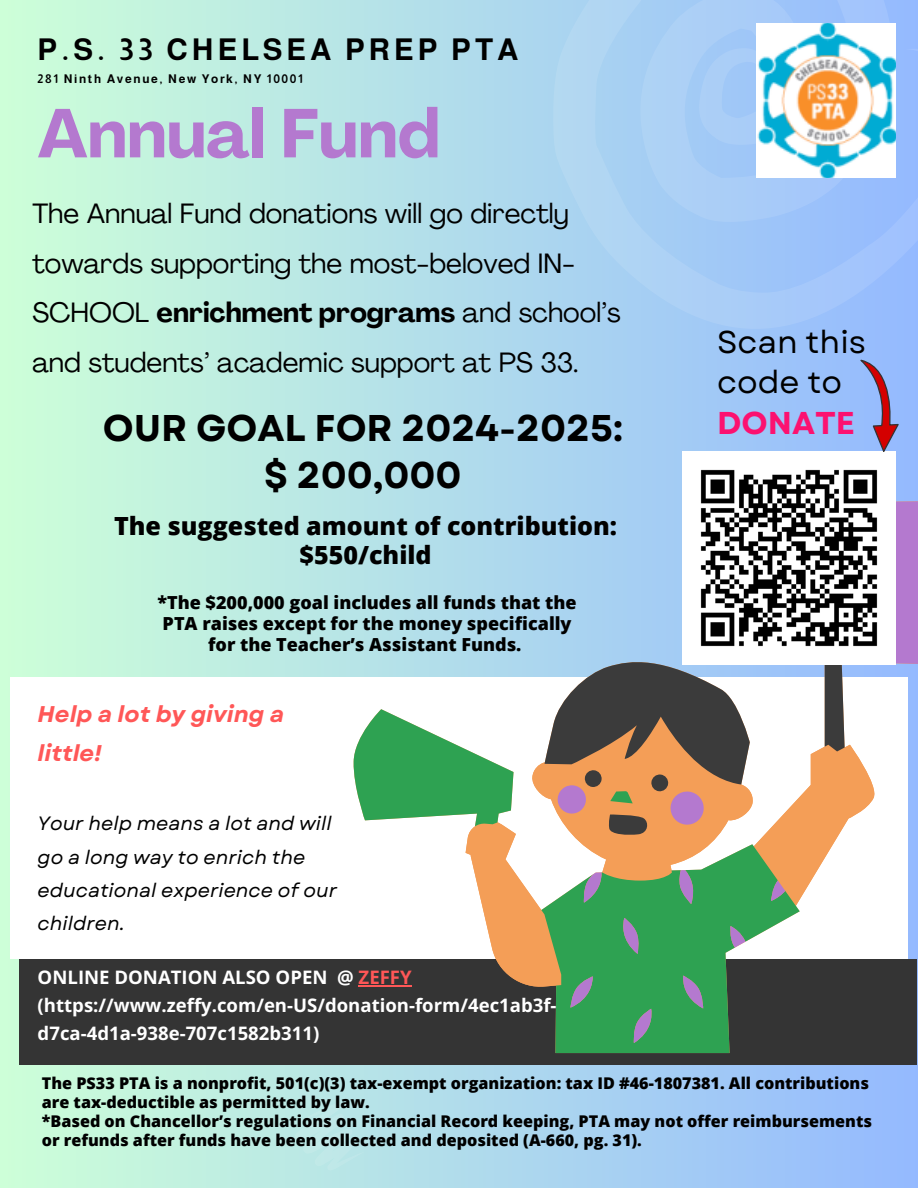
<style>
.page{position:relative;width:918px;height:1188px;background:#fff}
.page>*{position:absolute;margin:0;border:0;box-sizing:border-box;transform-origin:0 0}
.t1{font:700 68.1px "Agrandir";color:#b479cf}
.t2{font:700 37.2px/47.2px "Garet";color:#000;text-align:center}
.t3{font:31.5px/40.5px "Garet";color:#000}
.t4{font:700 30px "Almarai";letter-spacing:.135em;color:#000}
.t5{font:27.6px/49.5px "Agrandir";color:#000}
.t6{font:800 25.05px/29.2px "Open Sans";color:#000;text-align:center}
.t7{font:italic 700 22.65px/39.8px "Garet";color:#ff5757}
.t8{font:italic 19.35px/33.3px "Garet";color:#000}
.t9{font:700 18.6px/28.2px "Open Sans";color:#fff}
.t10{font:800 18px/21.3px "Open Sans";color:#000;text-align:center}
.t11{font:800 16.2px/19.2px "Open Sans";color:#000}
.t12{font:700 12px "Almarai";letter-spacing:.135em;color:#000}
.s1{font-weight:700}
.s2{color:#ff5757}
.s3{font-weight:700;color:#fc1170}
</style>
<div class="page">
<div style="left:0;top:0;width:918px;height:1188px;background:linear-gradient(to right,#cdffd8,#93b7fc)"></div>
<div style="left:295px;top:1103px;width:70px;height:67px;background:#bbe7e7"></div>
<div style="left:19px;top:959px;width:898px;height:105px;background:#343434"></div>
<div style="left:10px;top:677px;width:898px;height:282px;background:#fff"></div>
<svg style="left:353px;top:501px;width:565px;height:552px;fill:#b2deec"></svg>
<svg style="left:353px;top:709px;width:447px;height:344px"></svg>
<svg style="left:557px;top:501px;width:361px;height:542px"></svg>
<svg style="left:545px;top:657px;width:300px;height:178px"></svg>
<svg style="left:469px;top:0;width:449px;height:402px;background:#a6cdf4"></svg>
<img style="left:757px;top:24px;width:138px;height:154px">
<img style="left:683px;top:452px;width:213px;height:213px">
<svg style="left:826px;top:347px;width:92px;height:105px;background:#99ace5"></svg>
<hr style="left:359px;top:985px;width:53px;height:1px;background:#ff5757">
<h3 class="t4" style="left:38px;top:33px;width:482px">P.S. 33 CHELSEA PREP PTA</h3>
<p class="t12" style="left:38px;top:72px;width:267px">281 Ninth Avenue, New York, NY 10001</p>
<p class="t1" style="left:38px;top:106px;width:404px">Annual Fund</p>
<h5 class="t5" style="left:32px;top:192px;width:590px">The Annual Fund donations will go directly towards supporting the most-beloved IN-SCHOOL <span class="s1">enrichment programs</span> and school’s and students’ academic support at PS 33.</h5>
<h2 class="t2" style="left:103px;top:404px;width:522px">OUR GOAL FOR 2024-2025: $ 200,000</h2>
<p class="t6" style="left:114px;top:511px;width:505px">The suggested amount of contribution: $550/child</p>
<h6 class="t10" style="left:157px;top:591px;width:421px">*The $200,000 goal includes all funds that the<br>PTA raises except for the money specifically for the Teacher’s Assistant Funds.</h6>
<h3 class="t7" style="left:38px;top:694px;width:248px">Help a lot by giving a little!</h3>
<p class="t8" style="left:38px;top:807px;width:301px">Your help means a lot and will go a long way to enrich the educational experience of our children.</p>
<p class="t9" style="left:38px;top:963px;width:520px">ONLINE DONATION ALSO OPEN @ <span class="s2">ZEFFY </span>(https://www.zeffy.com/en-US/donation-form/4ec1ab3f&shy;d7ca-4d1a-938e-707c1582b311)</p>
<p class="t3" style="left:717px;top:322px;width:150px">Scan this code to<br><span class="s3">DONATE</span></p>
<p class="t11" style="left:42px;top:1073px;width:829px">The PS33 PTA is a nonprofit, 501(c)(3) tax-exempt organization: tax ID #46-1807381. All contributions are tax-deductible as permitted by law.</p>
<h4 class="t11" style="left:42px;top:1111px;width:832px">*Based on Chancellor’s regulations on Financial Record keeping, PTA may not offer reimbursements or refunds after funds have been collected and deposited (A-660, pg. 31).</h4>
</div>
